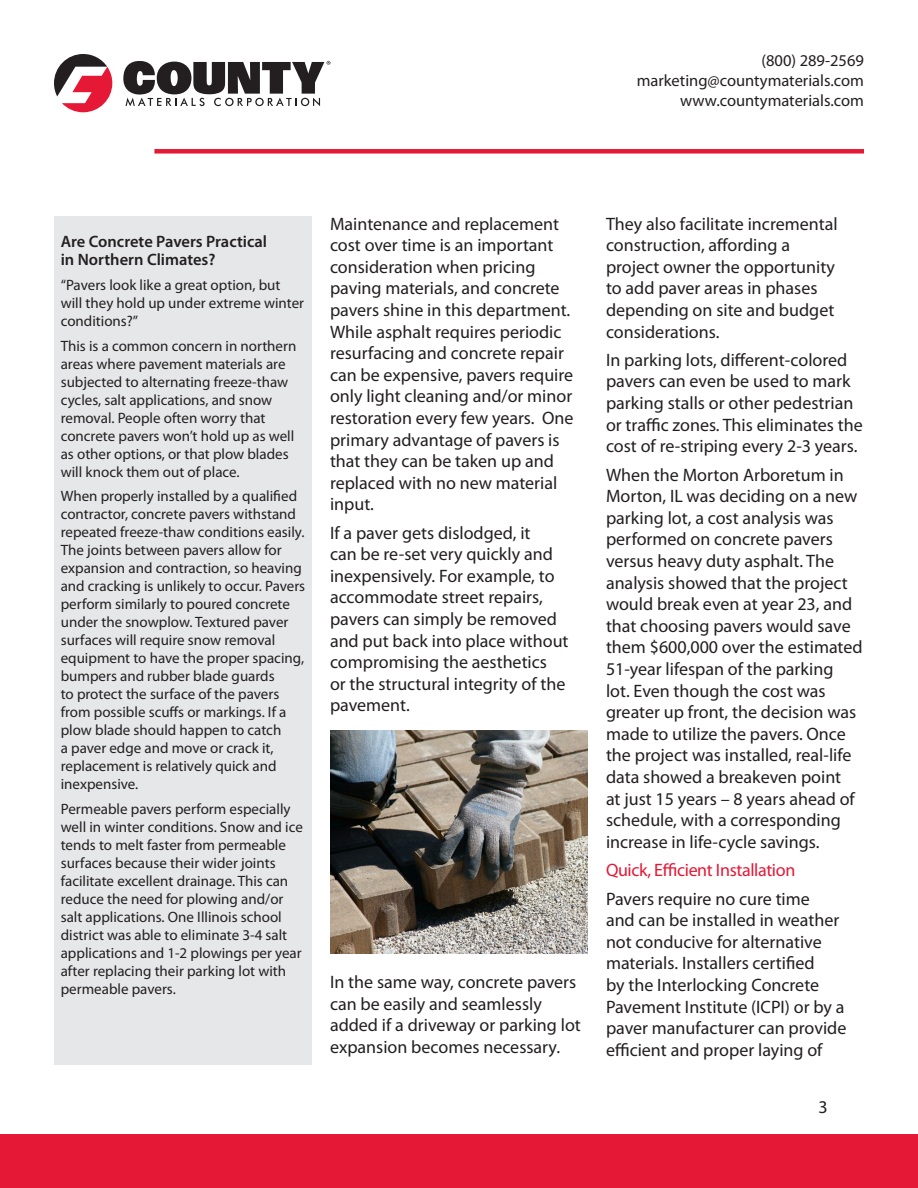
<style>
.page{position:relative;width:918px;height:1188px;background:#fff}
.page>*{position:absolute;margin:0;border:0;box-sizing:border-box;transform-origin:0 0}
.t1{font:18px/21.6px "Myriad Pro";color:#231f20}
.t2{font:18px "Myriad Pro";letter-spacing:-.02em;color:#e51836}
.t3{font:16.5px/19.8px "Myriad Pro";color:#231f20;text-align:right}
.t4{font:600 16.5px/18px "Myriad Pro";color:#231f20}
.t5{font:15px/18px "Myriad Pro";color:#231f20}
</style>
<div class="page">
<svg style="left:54px;top:54px;width:58px;height:58px"></svg>
<svg style="left:123px;top:60px;width:207px;height:46px"></svg>
<div style="left:0;top:1134px;width:918px;height:54px;background:#e51836"></div>
<div style="left:154px;top:149px;width:710px;height:5px;background:#e51836"></div>
<div style="left:54px;top:216px;width:258px;height:849px;background:#e6e7e9"></div>
<img style="left:330px;top:730px;width:258px;height:224px">
<p class="t3" style="left:637px;top:51px;width:229px">(800) 289-2569 marketing@countymaterials.com</p>
<p class="t3" style="left:680px;top:91px;width:185px">www.countymaterials.com</p>
<p class="t4" style="left:61px;top:233px;width:208px">Are Concrete Pavers Practical in Northern Climates?</p>
<p class="t5" style="left:61px;top:276px;width:245px">“Pavers look like a great option, but will they hold up under extreme winter conditions?”</p>
<p class="t5" style="left:61px;top:337px;width:237px">This is a common concern in northern areas where pavement materials are subjected to alternating freeze-thaw cycles, salt applications, and snow removal. People often worry that concrete pavers won’t hold up as well as other options, or that plow blades will knock them out of place.</p>
<p class="t5" style="left:61px;top:488px;width:246px">When properly installed by a qualified contractor, concrete pavers withstand repeated freeze-thaw conditions easily.<br>The joints between pavers allow for expansion and contraction, so heaving and cracking is unlikely to occur. Pavers perform similarly to poured concrete under the snowplow. Textured paver surfaces will require snow removal equipment to have the proper spacing, bumpers and rubber blade guards<br>to protect the surface of the pavers from possible scuffs or markings. If a plow blade should happen to catch<br>a paver edge and move or crack it, replacement is relatively quick and inexpensive.</p>
<p class="t5" style="left:61px;top:800px;width:244px">Permeable pavers perform especially well in winter conditions. Snow and ice tends to melt faster from permeable surfaces because their wider joints facilitate excellent drainage. This can reduce the need for plowing and/or salt applications. One Illinois school district was able to eliminate 3-4 salt applications and 1-2 plowings per year after replacing their parking lot with permeable pavers.</p>
<p class="t1" style="left:330px;top:213px;width:245px">Maintenance and replacement cost over time is an important consideration when pricing paving materials, and concrete pavers shine in this department.<br>While asphalt requires periodic resurfacing and concrete repair can be expensive, pavers require only light cleaning and/or minor restoration every few years. One primary advantage of pavers is that they can be taken up and replaced with no new material input.</p>
<p class="t1" style="left:330px;top:522px;width:240px">If a paver gets dislodged, it<br>can be re-set very quickly and inexpensively. For example, to accommodate street repairs, pavers can simply be removed and put back into place without compromising the aesthetics<br>or the structural integrity of the pavement.</p>
<p class="t1" style="left:330px;top:972px;width:252px">In the same way, concrete pavers can be easily and seamlessly added if a driveway or parking lot expansion becomes necessary.</p>
<p class="t1" style="left:606px;top:213px;width:233px">They also facilitate incremental construction, affording a project owner the opportunity to add paver areas in phases depending on site and budget considerations.</p>
<p class="t1" style="left:606px;top:349px;width:258px">In parking lots, different-colored pavers can even be used to mark parking stalls or other pedestrian or traffic zones. This eliminates the cost of re-striping every 2-3 years.</p>
<p class="t1" style="left:606px;top:464px;width:258px">When the Morton Arboretum in<br>Morton, IL was deciding on a new parking lot, a cost analysis was performed on concrete pavers versus heavy duty asphalt. The analysis showed that the project would break even at year 23, and that choosing pavers would save them $600,000 over the estimated<br>51-year lifespan of the parking<br>lot. Even though the cost was greater up front, the decision was made to utilize the pavers. Once the project was installed, real-life data showed a breakeven point<br>at just 15 years – 8 years ahead of schedule, with a corresponding increase in life-cycle savings.</p>
<p class="t2" style="left:606px;top:860px;width:191px">Quick, Efficient Installation</p>
<p class="t1" style="left:606px;top:888px;width:242px">Pavers require no cure time<br>and can be installed in weather not conducive for alternative materials. Installers certified<br>by the Interlocking Concrete<br>Pavement Institute (ICPI) or by a paver manufacturer can provide efficient and proper laying of</p>
<p class="t1" style="left:819px;top:1096px;width:11px">3</p>
</div>
